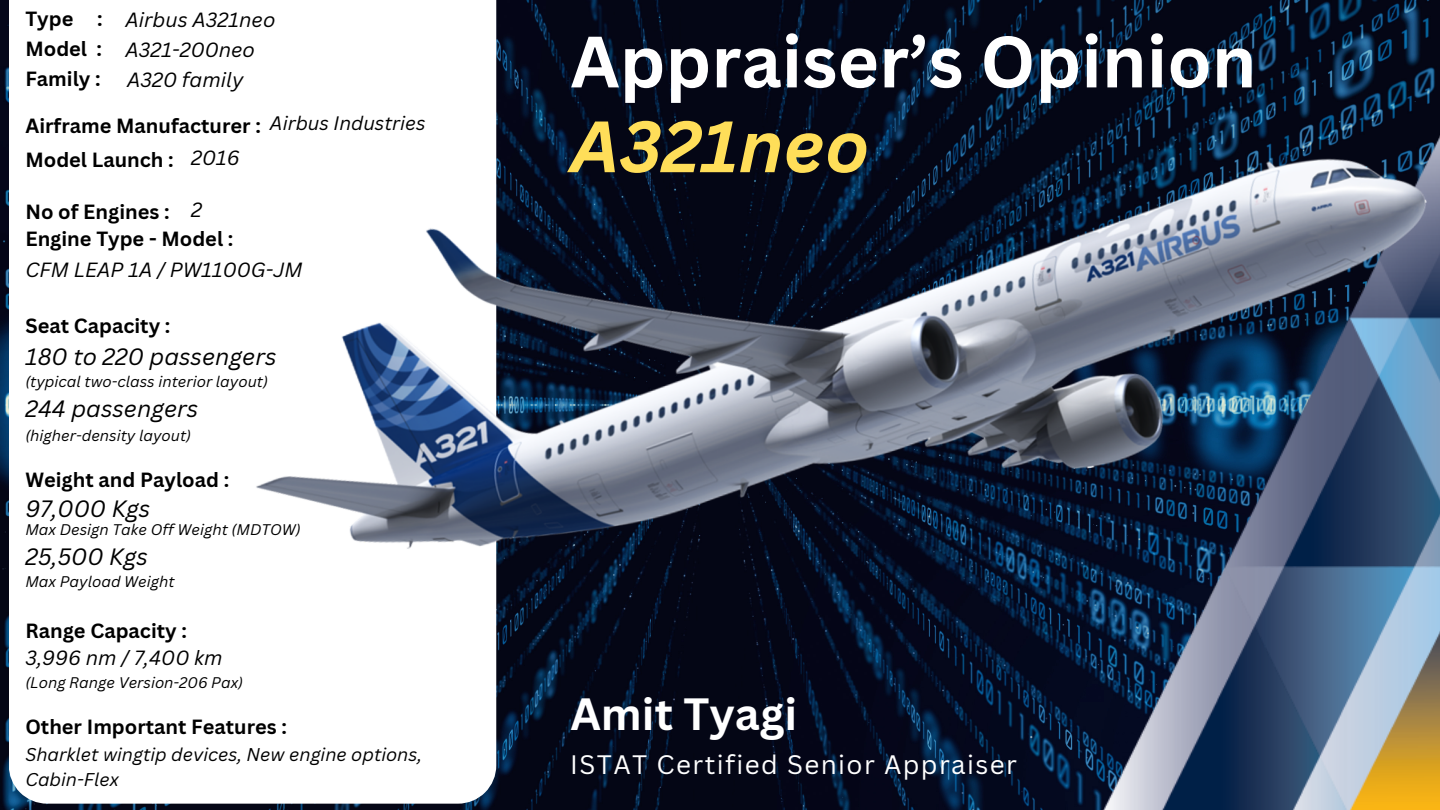
<style>
.page{position:relative;width:1440px;height:810px;background:#fff}
.page>*{position:absolute;margin:0;border:0;box-sizing:border-box;transform-origin:0 0}
.t1{font:700 71px "Canva Sans";color:#fff}
.t2{font:italic 700 71px "Canva Sans";color:#ffde59}
.t3{font:700 44px "Canva Sans";color:#fff}
.t4{font:26px "Canva Sans";letter-spacing:.055em;color:#fff}
.t5{font:italic 23px "Canva Sans";color:#000}
.t6{font:700 20px "Canva Sans";color:#000}
.t7{font:italic 20px "Canva Sans";color:#000}
.t8{font:italic 19px "Canva Sans";color:#000}
.t9{font:italic 18px/24.8px "Canva Sans";color:#000}
.t10{font:italic 15px "Canva Sans";color:#000}
</style>
<div class="page">
<img style="left:0;top:0;width:1440px;height:810px">
<img style="left:1099px;top:70px;width:341px;height:740px">
<svg style="left:9px;top:0;width:487px;height:804px"></svg>
<img style="left:221px;top:81px;width:1219px;height:510px">
<p class="t6" style="left:25px;top:5px;width:79px">Type :</p>
<p class="t6" style="left:25px;top:35px;width:78px">Model :</p>
<h6 class="t6" style="left:25px;top:65px;width:77px">Family :</h6>
<p class="t6" style="left:25px;top:112px;width:237px">Airframe Manufacturer :</p>
<h6 class="t6" style="left:25px;top:145px;width:150px">Model Launch :</h6>
<p class="t6" style="left:25px;top:198px;width:146px">No of Engines :</p>
<h6 class="t6" style="left:25px;top:224px;width:209px">Engine Type - Model :</h6>
<p class="t7" style="left:126px;top:6px;width:151px">Airbus A321neo</p>
<p class="t7" style="left:126px;top:36px;width:131px">A321-200neo</p>
<h6 class="t7" style="left:127px;top:66px;width:118px">A320 family</h6>
<h4 class="t8" style="left:270px;top:110px;width:157px">Airbus Industries</h4>
<p class="t7" style="left:191px;top:144px;width:50px">2016</p>
<p class="t7" style="left:191px;top:196px;width:12px">2</p>
<h4 class="t7" style="left:25px;top:256px;width:279px">CFM LEAP 1A / PW1100G-JM</h4>
<h6 class="t6" style="left:25px;top:311px;width:147px">Seat Capacity :</h6>
<h6 class="t5" style="left:25px;top:340px;width:253px">180 to 220 passengers</h6>
<h1 class="t10" style="left:25px;top:371px;width:244px">(typical two-class interior layout)</h1>
<p class="t10" style="left:25px;top:425px;width:167px">(higher-density layout)</p>
<h2 class="t5" style="left:25px;top:392px;width:174px">244 passengers</h2>
<h6 class="t6" style="left:25px;top:466px;width:205px">Weight and Payload :</h6>
<p class="t5" style="left:25px;top:492px;width:126px">97,000 Kgs</p>
<p class="t10" style="left:25px;top:519px;width:277px">Max Design Take Off Weight (MDTOW)</p>
<h3 class="t5" style="left:25px;top:541px;width:124px">25,500 Kgs</h3>
<h1 class="t10" style="left:25px;top:571px;width:151px">Max Payload Weight</h1>
<p class="t6" style="left:25px;top:617px;width:163px">Range Capacity :</p>
<p class="t7" style="left:25px;top:644px;width:199px">3,996 nm / 7,400 km</p>
<h6 class="t10" style="left:25px;top:672px;width:219px">(Long Range Version-206 Pax)</h6>
<h4 class="t6" style="left:25px;top:713px;width:263px">Other Important Features :</h4>
<h5 class="t9" style="left:25px;top:742px;width:398px">Sharklet wingtip devices, New engine options,<br>Cabin-Flex</h5>
<h6 class="t1" style="left:570px;top:12px;width:688px">Appraiser’s Opinion</h6>
<p class="t2" style="left:570px;top:96px;width:301px">A321neo</p>
<h4 class="t3" style="left:570px;top:683px;width:228px">Amit Tyagi</h4>
<p class="t4" style="left:570px;top:746px;width:448px">ISTAT Certified Senior Appraiser</p>
</div>
